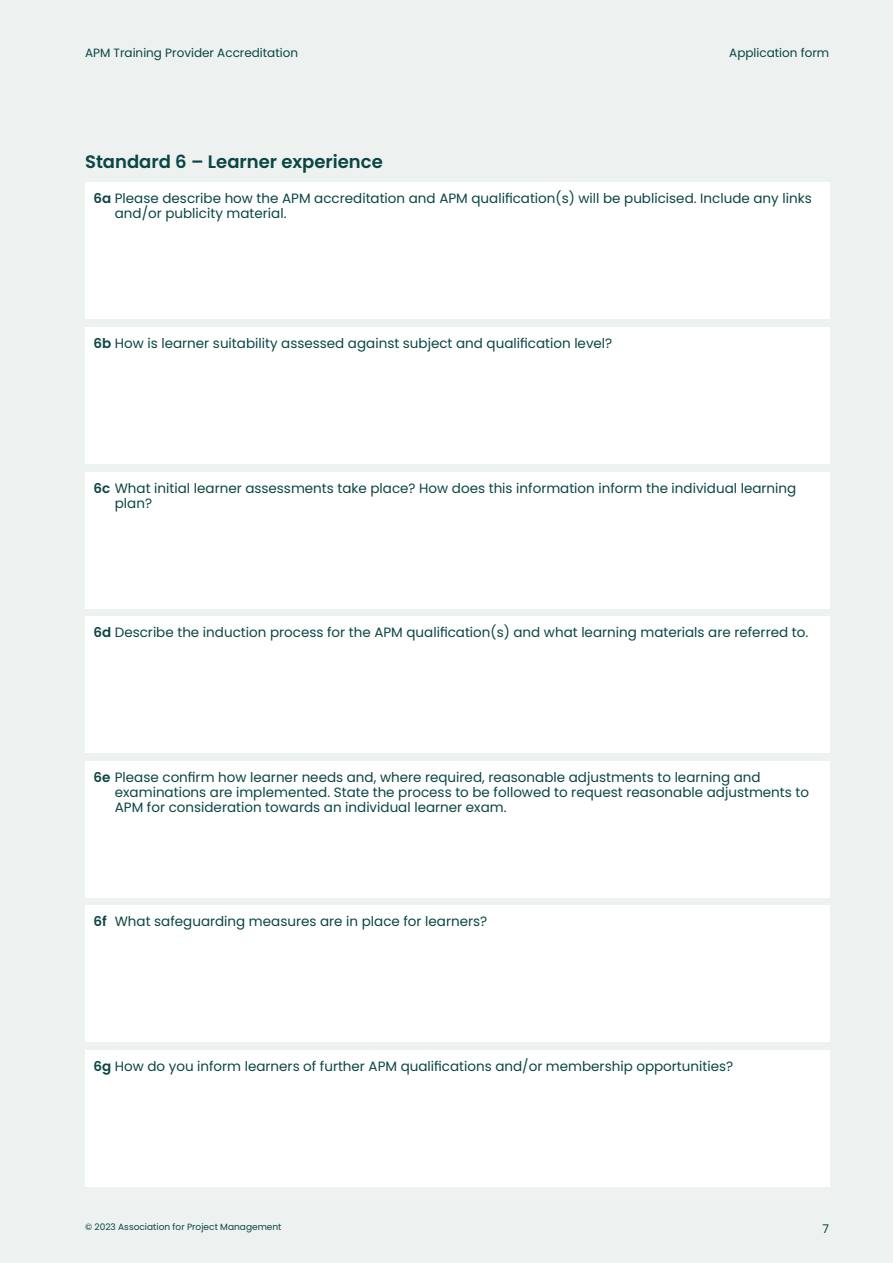
<style>
.page{position:relative;width:893px;height:1263px;background:#edf1f0}
.page>*{position:absolute;margin:0;border:0;box-sizing:border-box;transform-origin:0 0}
.A_head{font:600 18px "Poppins";color:#0a4644}
.Boxed_copy{font:13.5px/15px "Poppins";color:#0a4644}
.t1{font:12px "Poppins";color:#0a4644}
.t2{font:9px "Poppins";color:#0a4644}
.s1{font-weight:600}
</style>
<div class="page">
<div style="left:85px;top:183px;width:744px;height:136px;background:#fff"></div>
<div style="left:85px;top:617px;width:744px;height:136px;background:#fff"></div>
<div style="left:85px;top:327px;width:744px;height:136px;background:#fff"></div>
<div style="left:85px;top:761px;width:744px;height:136px;background:#fff"></div>
<div style="left:85px;top:472px;width:744px;height:136px;background:#fff"></div>
<div style="left:85px;top:906px;width:744px;height:136px;background:#fff"></div>
<div style="left:85px;top:1050px;width:744px;height:136px;background:#fff"></div>
<p class="t1" style="left:85px;top:46px;width:215px">APM Training Provider Accreditation</p>
<p class="t1" style="left:729px;top:46px;width:101px">Application form</p>
<p class="A_head" style="left:85px;top:151px;width:299px">Standard 6 – Learner experience</p>
<p class="Boxed_copy" style="left:115px;top:191px;width:698px;text-indent:-21px"><span class="s1">6a</span> Please describe how the APM accreditation and APM qualification(s) will be publicised. Include any links and/or publicity material.</p>
<p class="Boxed_copy" style="left:94px;top:336px;width:520px"><span class="s1">6b</span> How is learner suitability assessed against subject and qualification level?</p>
<p class="Boxed_copy" style="left:115px;top:480px;width:683px;text-indent:-21px"><span class="s1">6c</span> What initial learner assessments take place? How does this information inform the individual learning plan?</p>
<p class="Boxed_copy" style="left:94px;top:625px;width:716px"><span class="s1">6d</span> Describe the induction process for the APM qualification(s) and what learning materials are referred to.</p>
<p class="Boxed_copy" style="left:115px;top:769px;width:696px;text-indent:-21px"><span class="s1">6e</span> Please confirm how learner needs and, where required, reasonable adjustments to learning and examinations are implemented. State the process to be followed to request reasonable adjustments to<br>APM for consideration towards an individual learner exam.</p>
<p class="Boxed_copy" style="left:94px;top:914px;width:395px"><span class="s1">6f</span> What safeguarding measures are in place for learners?</p>
<p class="Boxed_copy" style="left:94px;top:1059px;width:641px"><span class="s1">6g</span> How do you inform learners of further APM qualifications and/or membership opportunities?</p>
<p class="t2" style="left:85px;top:1221px;width:198px">© 2023 Association for Project Management</p>
<p class="t1" style="left:823px;top:1222px;width:8px">7</p>
</div>
